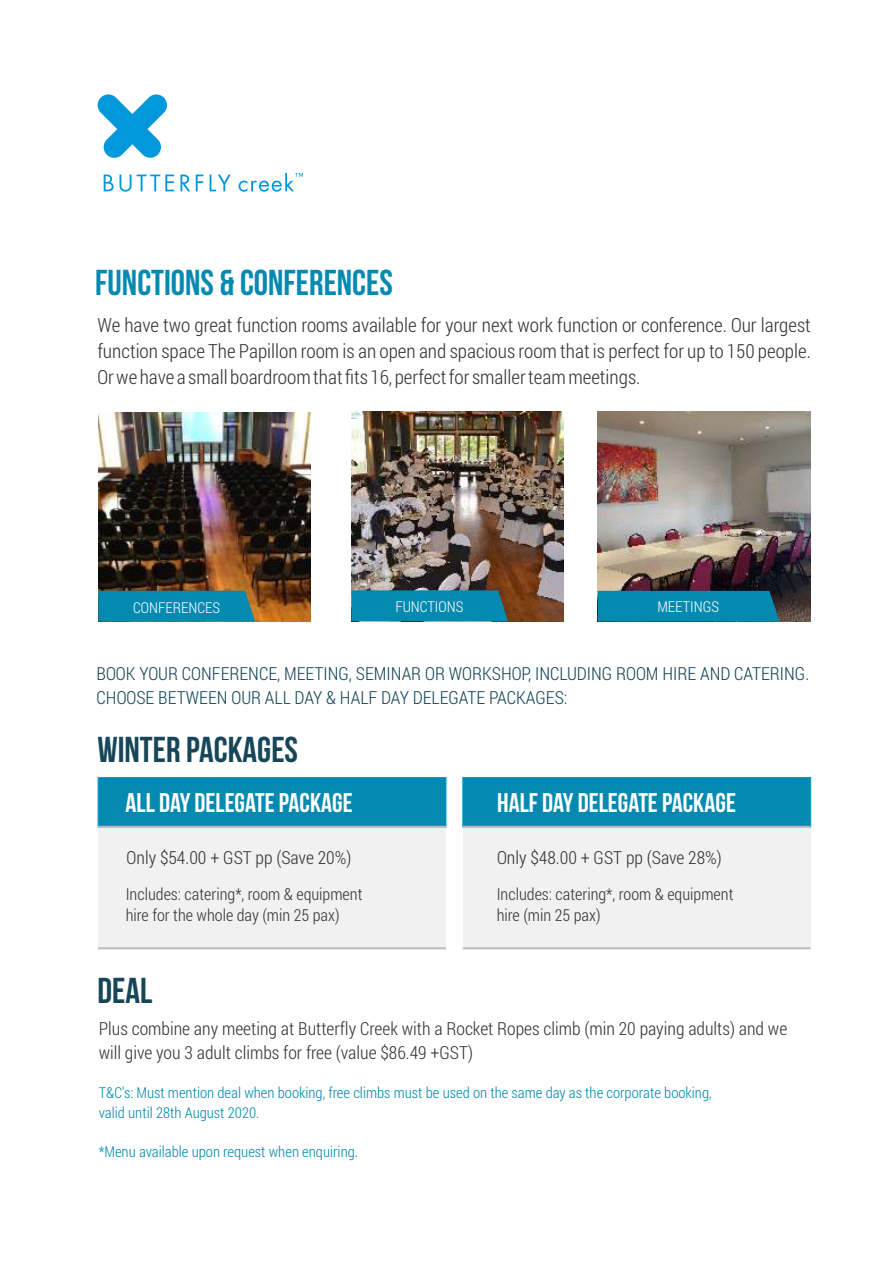
<style>
.page{position:relative;width:893px;height:1263px;background:#fff}
.page>*{position:absolute;margin:0;border:0;box-sizing:border-box;transform-origin:0 0}
.t1{font:36px "Bebas Neue";color:#048ab0}
.t2{font:36px "Bebas Neue";color:#164657}
.t3{font:27px "Bebas Neue";color:#fefefe}
.t4{font:300 19.5px/25.7px "Roboto Condensed";color:#373435;text-align:justify}
.t5{font:300 18px/23.7px "Roboto Condensed";color:#373435}
.t6{font:300 18px/23.7px "Roboto Condensed";color:#164657}
.t7{font:300 16.5px/21.8px "Roboto Condensed";color:#373435}
.t8{font:300 15px/19.8px "Roboto Condensed";color:#048ab0}
.t9{font:300 15px "Roboto Condensed";color:#fefefe}
</style>
<div class="page">
<div style="left:463px;top:784px;width:348px;height:165px;background:#f1f1f2"></div>
<div style="left:462px;top:777px;width:349px;height:51px;background:#048ab0"></div>
<div style="left:98px;top:784px;width:348px;height:165px;background:#f1f1f2"></div>
<img style="left:98px;top:412px;width:213px;height:210px">
<img style="left:598px;top:412px;width:212px;height:210px">
<img style="left:351px;top:412px;width:213px;height:209px">
<svg style="left:98px;top:591px;width:157px;height:31px;background:#0b88a9"></svg>
<svg style="left:351px;top:590px;width:157px;height:31px;background:#0987aa"></svg>
<div style="left:598px;top:591px;width:181px;height:31px;background:#048ab0"></div>
<hr style="left:463px;top:947px;width:348px;height:2px;background:#bdbfc1">
<div style="left:97px;top:777px;width:350px;height:51px;background:#048ab0"></div>
<hr style="left:98px;top:947px;width:348px;height:2px;background:#bdbfc1">
<hr style="left:463px;top:826px;width:348px;height:2px;background:#bdbfc1">
<hr style="left:98px;top:826px;width:348px;height:2px;background:#bdbfc1">
<svg style="left:97px;top:94px;width:70px;height:64px"></svg>
<svg style="left:104px;top:175px;width:70px;height:17px"></svg>
<svg style="left:180px;top:175px;width:10px;height:16px"></svg>
<svg style="left:196px;top:175px;width:7px;height:16px"></svg>
<svg style="left:210px;top:175px;width:21px;height:16px"></svg>
<svg style="left:238px;top:173px;width:65px;height:19px"></svg>
<h1 class="t1" style="left:95px;top:268px;width:299px">FUNCTIONS &amp; CONFERENCES</h1>
<p class="t4" style="left:97px;top:312px;width:715px">We have two great function rooms available for your next work function or conference. Our largest function space The Papillon room is an open and spacious room that is perfect for up to 150 people.<br>Or we have a small boardroom that fits 16, perfect for smaller team meetings.</p>
<p class="t9" style="left:133px;top:597px;width:89px">CONFERENCES</p>
<p class="t9" style="left:395px;top:597px;width:69px">FUNCTIONS</p>
<p class="t9" style="left:657px;top:596px;width:63px">MEETINGS</p>
<p class="t6" style="left:97px;top:661px;width:714px">BOOK YOUR CONFERENCE, MEETING, SEMINAR OR WORKSHOP, INCLUDING ROOM HIRE AND CATERING.<br>CHOOSE BETWEEN OUR ALL DAY &amp; HALF DAY DELEGATE PACKAGES:</p>
<h1 class="t2" style="left:97px;top:735px;width:202px">WINTER PACKAGES</h1>
<h2 class="t3" style="left:126px;top:791px;width:229px">ALL DAY DELEGATE PACKAGE</h2>
<h2 class="t3" style="left:497px;top:791px;width:240px">HALF DAY DELEGATE PACKAGE</h2>
<p class="t5" style="left:127px;top:845px;width:226px">Only $54.00 + GST pp (Save 20%)</p>
<p class="t5" style="left:497px;top:845px;width:226px">Only $48.00 + GST pp (Save 28%)</p>
<p class="t7" style="left:126px;top:882px;width:238px">Includes: catering*, room &amp; equipment hire for the whole day (min 25 pax)</p>
<p class="t7" style="left:497px;top:882px;width:238px">Includes: catering*, room &amp; equipment hire (min 25 pax)</p>
<h1 class="t2" style="left:97px;top:976px;width:56px">DEAL</h1>
<p class="t5" style="left:99px;top:1016px;width:690px">Plus combine any meeting at Butterfly Creek with a Rocket Ropes climb (min 20 paying adults) and we will give you 3 adult climbs for free (value $86.49 +GST)</p>
<p class="t8" style="left:99px;top:1082px;width:614px">T&amp;C's: Must mention deal when booking, free climbs must be used on the same day as the corporate booking, valid until 28th August 2020.</p>
<p class="t8" style="left:99px;top:1142px;width:261px">*Menu available upon request when enquiring.</p>
</div>
